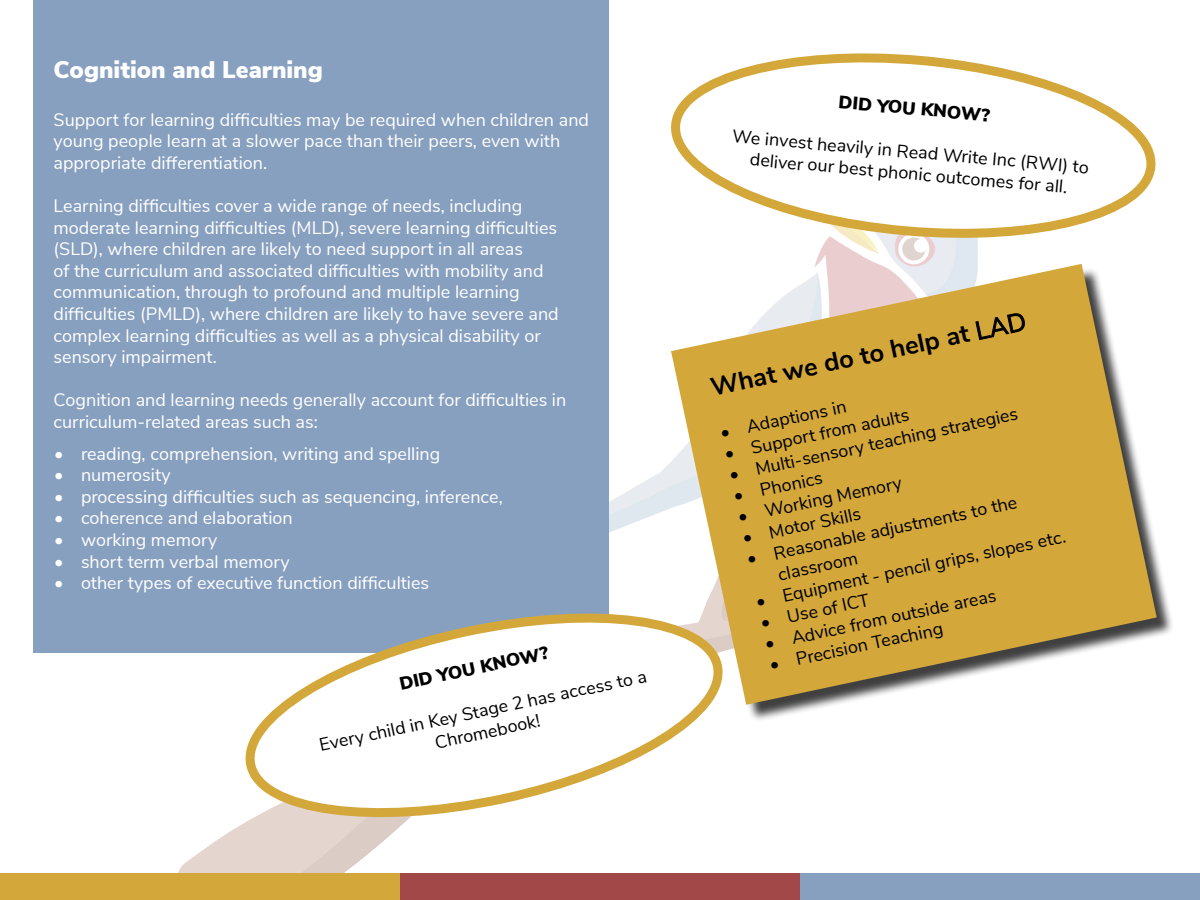
<style>
.page{position:relative;width:1200px;height:900px;background:#fff}
.page>*{position:absolute;margin:0;border:0;box-sizing:border-box;transform-origin:0 0}
.t1{font:700 25.5px "Nunito Sans";color:#000}
.t2{font:900 24px "Nunito Sans";color:#fff}
.t3{font:18px/21.6px "Nunito Sans";color:#fff}
.t4{font:18px/21.6px "Nunito Sans";color:#000;text-align:center}
.t5{font:900 18px "Nunito Sans";color:#000}
.s1{font-weight:400}
</style>
<div class="page">
<svg style="left:187px;top:825px;width:213px;height:48px;fill:#e4d5cf"></svg>
<img style="left:670px;top:242px;width:308px;height:221px">
<svg style="left:609px;top:474px;width:62px;height:59px"></svg>
<div style="left:800px;top:873px;width:400px;height:27px;background:#88a0c0"></div>
<div style="left:400px;top:873px;width:400px;height:27px;background:#a34849"></div>
<div style="left:0;top:873px;width:400px;height:27px;background:#d3a739"></div>
<div style="left:33px;top:0;width:576px;height:653px;background:#88a0c0"></div>
<div style="left:674px;top:267px;width:501px;height:456px;background:#000;opacity:.75"></div>
<svg style="left:671px;top:264px;width:486px;height:441px;fill:#d3a739"></svg>
<svg style="left:671px;top:53px;width:485px;height:189px"></svg>
<svg style="left:241px;top:604px;width:486px;height:222px"></svg>
<p class="t2" style="left:54px;top:52px;width:271px">Cognition and Learning</p>
<p class="t3" style="left:54px;top:107px;width:537px">Support for learning difficulties may be required when children and young people learn at a slower pace than their peers, even with appropriate differentiation.</p>
<p class="t3" style="left:54px;top:194px;width:507px">Learning difficulties cover a wide range of needs, including moderate learning difficulties (MLD), severe learning difficulties (SLD), where children are likely to need support in all areas<br>of the curriculum and associated difficulties with mobility and communication, through to profound and multiple learning difficulties (PMLD), where children are likely to have severe and complex learning difficulties as well as a physical disability or sensory impairment.</p>
<p class="t3" style="left:54px;top:388px;width:514px">Cognition and learning needs generally account for difficulties in curriculum-related areas such as:</p>
<p class="t3" style="left:54px;top:441px;width:388px">• reading, comprehension, writing and spelling</p>
<p class="t3" style="left:54px;top:463px;width:118px">• numerosity</p>
<p class="t3" style="left:54px;top:485px;width:450px">• processing difficulties such as sequencing, inference,</p>
<p class="t3" style="left:54px;top:506px;width:240px">• coherence and elaboration</p>
<p class="t3" style="left:54px;top:528px;width:165px">• working memory</p>
<p class="t3" style="left:54px;top:549px;width:237px">• short term verbal memory</p>
<p class="t3" style="left:54px;top:571px;width:377px">• other types of executive function difficulties</p>
<p class="t5" style="left:397px;top:671px;width:153px;rotate:-12deg">DID YOU KNOW?</p>
<p class="t4" style="left:317px;top:734px;width:336px;rotate:-12deg">Every child in Key Stage 2 has access to a<br>Chromebook!</p>
<p class="t5" style="left:840px;top:89px;width:153px;rotate:5deg">DID YOU KNOW?</p>
<p class="t4" style="left:733px;top:124px;width:359px;rotate:5deg">We invest heavily in Read Write Inc (RWI) to deliver our best phonic outcomes for all.</p>
<p class="t1" style="left:707px;top:369px;width:323px;rotate:-12deg">What we do to help at <span class="s1">LAD</span></p>
<p class="t4" style="left:722px;top:442px;width:190px;rotate:-12deg">• Support from adults</p>
<p class="t4" style="left:718px;top:421px;width:130px;rotate:-12deg">• Adaptions in</p>
<p class="t4" style="left:727px;top:463px;width:296px;rotate:-12deg">• Multi-sensory teaching strategies</p>
<p class="t4" style="left:731px;top:484px;width:92px;rotate:-12deg">• Phonics</p>
<p class="t4" style="left:736px;top:505px;width:168px;rotate:-12deg">• Working Memory</p>
<p class="t4" style="left:771px;top:542px;width:250px;text-align:left;text-indent:-27px;rotate:-12deg">• Reasonable adjustments to the classroom</p>
<p class="t4" style="left:740px;top:526px;width:122px;rotate:-12deg">• Motor Skills</p>
<p class="t4" style="left:754px;top:590px;width:318px;rotate:-12deg">• Equipment - pencil grips, slopes etc.</p>
<p class="t4" style="left:763px;top:632px;width:237px;rotate:-12deg">• Advice from outside areas</p>
<p class="t4" style="left:758px;top:611px;width:112px;rotate:-12deg">• Use of ICT</p>
<p class="t4" style="left:767px;top:653px;width:178px;rotate:-12deg">• Precision Teaching</p>
</div>
